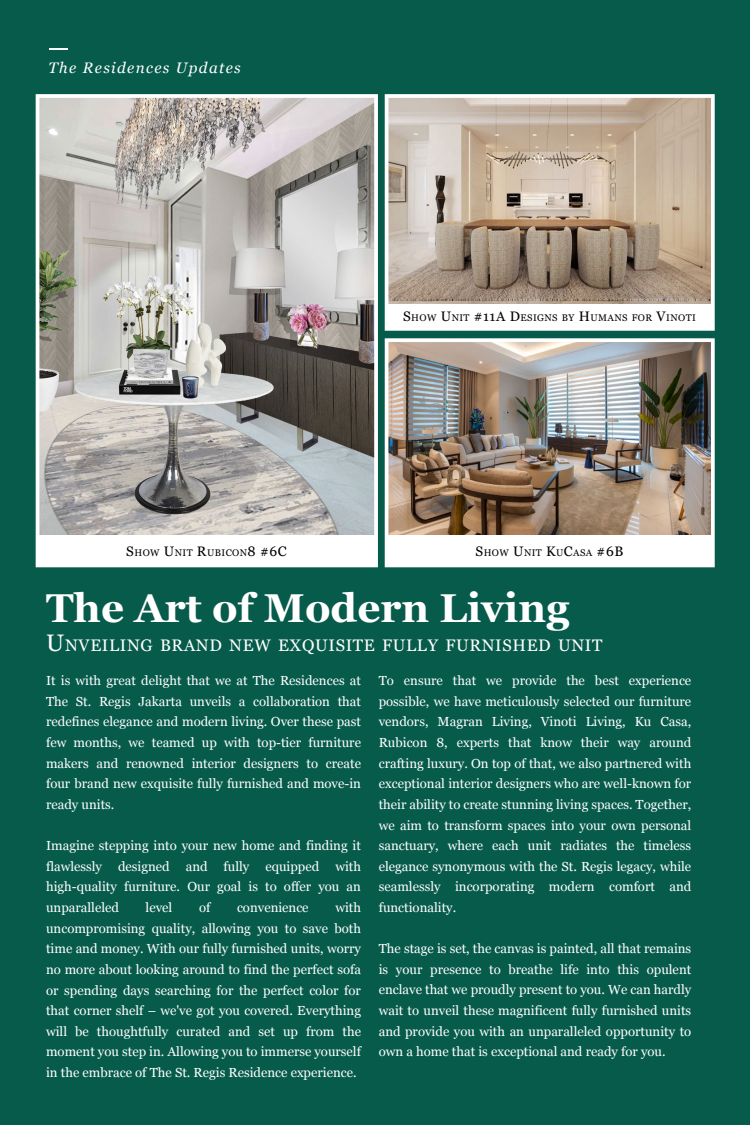
<style>
.page{position:relative;width:750px;height:1125px;background:#075b4b}
.page>*{position:absolute;margin:0;border:0;box-sizing:border-box;transform-origin:0 0}
.t1{font:700 40.31px "Georgia";color:#fff}
.t2{font:16.69px "Georgia";letter-spacing:.04em;color:#fff}
.t3{font:italic 15.19px "Georgia";letter-spacing:.09em;color:#fff}
.t4{font:13.12px/20.6px "Georgia";color:#fff;text-align:justify}
.t5{font:9.62px "Georgia";letter-spacing:.04em;color:#000100}
.s1{font-size:13.75px}
.s2{font-size:23.88px}
</style>
<div class="page">
<img style="left:41px;top:99px;width:332px;height:436px">
<div style="left:36px;top:94px;width:342px;height:473px;border:4px solid #fff"></div>
<img style="left:390px;top:99px;width:320px;height:206px">
<div style="left:385px;top:94px;width:330px;height:237px;border:4px solid #fff"></div>
<img style="left:390px;top:343px;width:320px;height:192px">
<div style="left:385px;top:338px;width:330px;height:229px;border:4px solid #fff"></div>
<svg style="left:49px;top:49px;width:18px;height:1px"></svg>
<div style="left:38px;top:535px;width:337px;height:30px;background:#fff"></div>
<div style="left:387px;top:535px;width:326px;height:30px;background:#fff"></div>
<div style="left:387px;top:305px;width:326px;height:24px;background:#fff"></div>
<p class="t3" style="left:49px;top:57px;width:194px">The Residences Updates</p>
<p class="t5" style="left:403px;top:310px;width:294px"><span class="s1">S</span>HOW <span class="s1">U</span>NIT <span class="s1">#11A D</span>ESIGNS BY <span class="s1">H</span>UMANS FOR <span class="s1">V</span>INOTI</p>
<p class="t5" style="left:126px;top:546px;width:162px"><span class="s1">S</span>HOW <span class="s1">U</span>NIT <span class="s1">R</span>UBICON<span class="s1">8 #6C</span></p>
<p class="t5" style="left:475px;top:546px;width:149px"><span class="s1">S</span>HOW <span class="s1">U</span>NIT <span class="s1">K</span>U<span class="s1">C</span>ASA <span class="s1">#6B</span></p>
<h1 class="t1" style="left:46px;top:578px;width:525px">The Art of Modern Living</h1>
<p class="t2" style="left:46px;top:633px;width:558px"><span class="s2">U</span>NVEILING BRAND NEW EXQUISITE FULLY FURNISHED UNIT</p>
<p class="t4" style="left:46px;top:670px;width:316px">It is with great delight that we at The Residences at The St. Regis Jakarta unveils a collaboration that redefines elegance and modern living. Over these past few months, we teamed up with top-tier furniture makers and renowned interior designers to create four brand new exquisite fully furnished and move-in ready units.</p>
<p class="t4" style="left:46px;top:835px;width:316px">Imagine stepping into your new home and finding it flawlessly designed and fully equipped with high-quality furniture. Our goal is to offer you an unparalleled</p>
<p class="t4" style="left:46px;top:897px;width:316px;text-indent:289px">with uncompromising quality, allowing you to save both time and money. With our fully furnished units, worry no more about looking around to find the perfect sofa or spending days searching for the perfect color for that corner shelf – we've got you covered. Everything will be thoughtfully curated and set up from the moment you step in. Allowing you to immerse yourself in the embrace of The St. Regis Residence experience.</p>
<p class="t4" style="left:146px;top:897px;width:28px">level</p>
<p class="t4" style="left:199px;top:897px;width:13px">of</p>
<p class="t4" style="left:237px;top:897px;width:73px">convenience</p>
<p class="t4" style="left:379px;top:670px;width:314px">To ensure that we provide the best experience possible, we have meticulously selected our furniture vendors, Magran Living, Vinoti Living, Ku Casa, Rubicon 8, experts that know their way around crafting luxury. On top of that, we also partnered with exceptional interior designers who are well-known for their ability to create stunning living spaces. Together, we aim to transform spaces into your own personal sanctuary, where each unit radiates the timeless elegance synonymous with the St. Regis legacy, while seamlessly incorporating modern comfort and functionality.</p>
<p class="t4" style="left:379px;top:938px;width:314px">The stage is set, the canvas is painted, all that remains is your presence to breathe life into this opulent enclave that we proudly present to you. We can hardly wait to unveil these magnificent fully furnished units and provide you with an unparalleled opportunity to own a home that is exceptional and ready for you.</p>
</div>
